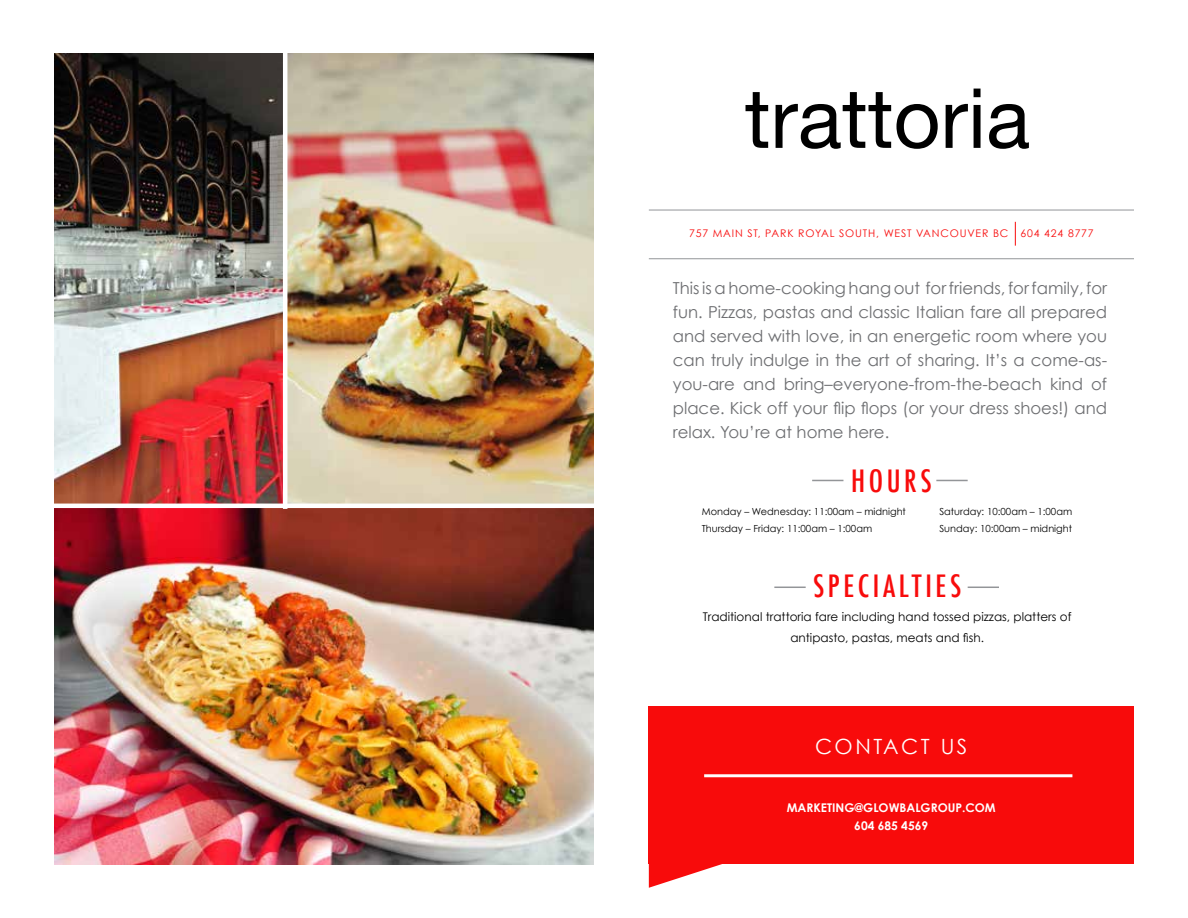
<style>
.page{position:relative;width:1188px;height:918px;background:#fff}
.page>*{position:absolute;margin:0;border:0;box-sizing:border-box;transform-origin:0 0}
.t1{font:500 condensed 30px "Futura";letter-spacing:.12em;color:#f80b0b}
.t2{font:21px "Century Gothic";letter-spacing:.12em;color:#fff}
.t3{font:16.5px/24px "Century Gothic";color:#6d6e71;text-align:justify}
.t4{font:12px/21px "Century Gothic";color:#000;text-align:center}
.t5{font:700 12px/18.6px "Century Gothic";color:#fff;text-align:center}
.t6{font:10.5px "Century Gothic";letter-spacing:.08em;color:#f80b0b}
.t7{font:9.75px/17.1px "Century Gothic";color:#000}
</style>
<div class="page">
<img style="left:287px;top:54px;width:307px;height:450px">
<img style="left:54px;top:54px;width:229px;height:450px">
<img style="left:54px;top:508px;width:540px;height:356px">
<div style="left:649px;top:706px;width:485px;height:158px;background:#f80b0b"></div>
<svg style="left:1015px;top:222px;width:1px;height:24px"></svg>
<hr style="left:283px;top:46px;width:4px;height:463px;background:#fff">
<hr style="left:649px;top:210px;width:485px;height:1px;background:#939598">
<hr style="left:649px;top:258px;width:485px;height:1px;background:#939598">
<hr style="left:704px;top:774px;width:368px;height:3px;background:#fff">
<hr style="left:774px;top:587px;width:32px;height:1px;background:#939598">
<hr style="left:812px;top:480px;width:31px;height:1px;background:#939598">
<hr style="left:968px;top:587px;width:31px;height:1px;background:#939598">
<hr style="left:936px;top:480px;width:32px;height:1px;background:#939598">
<svg style="left:746px;top:92px;width:22px;height:56px"></svg>
<svg style="left:776px;top:92px;width:162px;height:57px"></svg>
<svg style="left:946px;top:104px;width:22px;height:44px"></svg>
<svg style="left:974px;top:89px;width:7px;height:59px"></svg>
<svg style="left:989px;top:104px;width:40px;height:45px"></svg>
<svg style="left:649px;top:864px;width:73px;height:24px"></svg>
<p class="t6" style="left:689px;top:227px;width:406px">757 MAIN ST, PARK ROYAL SOUTH, WEST VANCOUVER BC 604 424 8777</p>
<p class="t3" style="left:673px;top:276px;width:436px">This is a home-cooking hang out for friends, for family, for fun. Pizzas, pastas and classic Italian fare all prepared and served with love, in an energetic room where you can truly indulge in the art of sharing. It’s a come-as&shy;you-are and bring–everyone-from-the-beach kind of place. Kick off your flip flops (or your dress shoes!) and relax. You’re at home here.</p>
<h1 class="t1" style="left:851px;top:461px;width:82px">HOURS</h1>
<p class="t7" style="left:702px;top:503px;width:206px">Monday – Wednesday: 11:00am – midnight<br>Thursday – Friday: 11:00am – 1:00am</p>
<p class="t7" style="left:939px;top:503px;width:134px">Saturday: 10:00am – 1:00am<br>Sunday: 10:00am – midnight</p>
<h1 class="t1" style="left:813px;top:567px;width:150px">SPECIALTIES</h1>
<p class="t4" style="left:703px;top:606px;width:370px">Traditional trattoria fare including hand tossed pizzas, platters of antipasto, pastas, meats and fish.</p>
<p class="t2" style="left:815px;top:733px;width:154px">CONTACT US</p>
<p class="t5" style="left:787px;top:798px;width:211px">MARKETING@GLOWBALGROUP.COM<br>604 685 4569</p>
</div>
